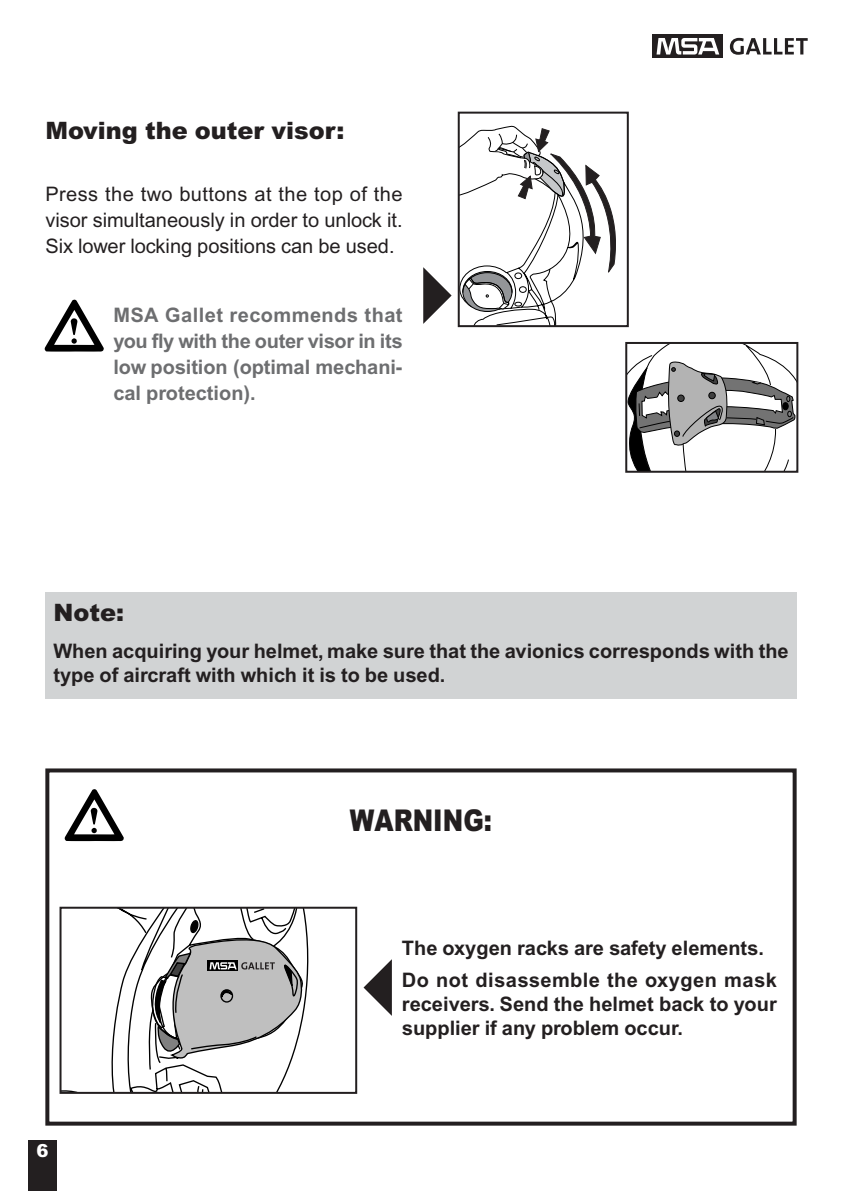
<style>
.page{position:relative;width:842px;height:1191px;background:#fff}
.page>*{position:absolute;margin:0;border:0;box-sizing:border-box;transform-origin:0 0}
.t1{font:900 30px "Arial";color:#231f20;scale:.82 1}
.t2{font:900 24px "Arial";color:#231f20}
.t3{font:700 20px/24px "Arial";color:#231f20}
.t4{font:20px/26px "Arial";color:#231f20;text-align:justify}
.t5{font:700 20px/26px "Arial";letter-spacing:-.005em;color:#6d6e70;text-align:justify}
.t6{font:900 18px "Arial";color:#fff}
</style>
<div class="page">
<svg style="left:730px;top:38px;width:78px;height:17px"></svg>
<div style="left:652px;top:35px;width:70px;height:23px;background:#231f20"></div>
<svg style="left:656px;top:38px;width:63px;height:17px"></svg>
<div style="left:28px;top:1140px;width:29px;height:50px;background:#231f20"></div>
<div style="left:45px;top:768px;width:752px;height:357px;border:4px solid #231f20"></div>
<svg style="left:461px;top:126px;width:155px;height:198px"></svg>
<div style="left:458px;top:112px;width:171px;height:215px;border:2px solid #231f20"></div>
<svg style="left:423px;top:267px;width:29px;height:57px"></svg>
<svg style="left:628px;top:345px;width:167px;height:125px"></svg>
<div style="left:625px;top:342px;width:173px;height:131px;border:2px solid #231f20"></div>
<svg style="left:111px;top:909px;width:198px;height:181px"></svg>
<div style="left:60px;top:906px;width:297px;height:187px;border:2px solid #231f20"></div>
<svg style="left:363px;top:959px;width:29px;height:57px"></svg>
<div style="left:45px;top:592px;width:752px;height:106px;background:#d1d3d4"></div>
<svg style="left:45px;top:300px;width:59px;height:51px"></svg>
<svg style="left:65px;top:789px;width:59px;height:52px"></svg>
<p class="t2" style="left:45px;top:122px;width:301px">Moving the outer visor:</p>
<p class="t4" style="left:45px;top:183px;width:359px">Press the two buttons at the top of the visor simultaneously in order to unlock it.<br>Six lower locking positions can be used.</p>
<p class="t5" style="left:113px;top:304px;width:291px">MSA Gallet recommends that you fly with the outer visor in its low position (optimal mechani&shy;cal protection).</p>
<p class="t2" style="left:53px;top:604px;width:72px">Note:</p>
<p class="t3" style="left:53px;top:641px;width:737px">When acquiring your helmet, make sure that the avionics corresponds with the type of aircraft with which it is to be used.</p>
<h1 class="t1" style="left:350px;top:810px;width:175px">WARNING:</h1>
<p class="t6" style="left:37px;top:1144px;width:14px">6</p>
<p class="t3" style="left:402px;top:933px;width:376px;line-height:32.6px">The oxygen racks are safety elements.<br>Do not disassemble the oxygen mask</p>
<p class="t3" style="left:402px;top:994px;width:376px">receivers. Send the helmet back to your supplier if any problem occur.</p>
</div>
